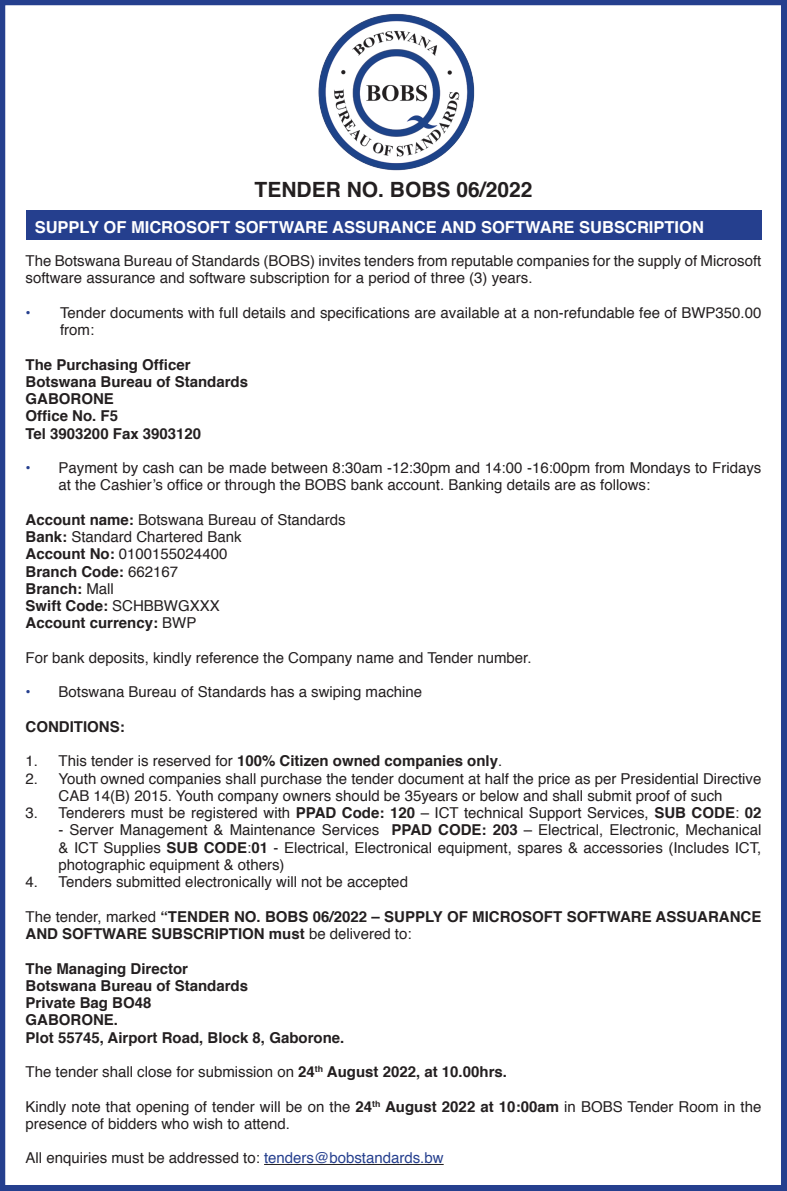
<style>
.page{position:relative;width:787px;height:1191px;background:#fff}
.page>*{position:absolute;margin:0;border:0;box-sizing:border-box;transform-origin:0 0}
.t1{font:700 21px "Helvetica";color:#231f20}
.t2{font:700 16.5px "Helvetica";color:#fff}
.Heading_1{font:15px/17.2px "Helvetica";color:#231f20}
.Heading_2{font:700 15px/17.2px "Helvetica";color:#231f20}
.Heading_1-2{font:700 15px "Helvetica";color:#231f20}
.Heading_5{font:700 15px "Helvetica";color:#231f20}
.s1{font-weight:700;color:#253f8e}
.s2{font-weight:700}
.s3{font-weight:400}
.s4{color:#253f8e}
</style>
<div class="page">
<img style="left:318px;top:13px;width:157px;height:158px">
<div style="left:26px;top:210px;width:735px;height:30px;background:#253f8e"></div>
<hr style="left:264px;top:1164px;width:179px;height:1px;background:#231f20">
<div style="left:0;top:0;width:787px;height:1191px;border:6px solid #253f8e"></div>
<p class="t1" style="left:254px;top:172px;width:279px">TENDER NO. BOBS 06/2022</p>
<p class="t2" style="left:35px;top:213px;width:670px">SUPPLY OF MICROSOFT SOFTWARE ASSURANCE AND SOFTWARE SUBSCRIPTION</p>
<p class="Heading_1" style="left:26px;top:252px;width:737px">The Botswana Bureau of Standards (BOBS) invites tenders from reputable companies for the supply of Microsoft software assurance and software subscription for a period of three (3) years.</p>
<p class="Heading_1" style="left:60px;top:304px;width:703px;text-indent:-34px"><span class="s1">•</span> Tender documents with full details and specifications are available at a non-refundable fee of BWP350.00 from:</p>
<p class="Heading_2" style="left:26px;top:356px;width:167px">The Purchasing Officer</p>
<p class="Heading_2" style="left:26px;top:373px;width:224px">Botswana Bureau of Standards</p>
<p class="Heading_5" style="left:26px;top:387px;width:90px">GABORONE</p>
<p class="Heading_2" style="left:26px;top:407px;width:94px">Office No. F5</p>
<p class="Heading_1-2" style="left:26px;top:421px;width:177px">Tel 3903200 Fax 3903120</p>
<p class="Heading_1" style="left:59px;top:459px;width:704px;text-indent:-33px"><span class="s1">•</span> Payment by cash can be made between 8:30am -12:30pm and 14:00 -16:00pm from Mondays to Fridays at the Cashier’s office or through the BOBS bank account. Banking details are as follows:</p>
<p class="Heading_1" style="left:26px;top:511px;width:322px"><span class="s2">Account name:</span> Botswana Bureau of Standards</p>
<p class="Heading_1" style="left:26px;top:528px;width:217px"><span class="s2">Bank:</span> Standard Chartered Bank</p>
<p class="Heading_1" style="left:26px;top:546px;width:203px"><span class="s2">Account No:</span> 0100155024400</p>
<p class="Heading_2" style="left:26px;top:563px;width:154px">Branch Code: <span class="s3">662167</span></p>
<p class="Heading_2" style="left:26px;top:580px;width:90px">Branch: <span class="s3">Mall</span></p>
<p class="Heading_2" style="left:26px;top:597px;width:196px">Swift Code: <span class="s3">SCHBBWGXXX</span></p>
<p class="Heading_2" style="left:26px;top:614px;width:172px">Account currency: <span class="s3">BWP</span></p>
<p class="Heading_1" style="left:26px;top:649px;width:507px">For bank deposits, kindly reference the Company name and Tender number.</p>
<p class="Heading_1" style="left:26px;top:684px;width:398px"><span class="s1">•</span> Botswana Bureau of Standards has a swiping machine</p>
<p class="Heading_2" style="left:26px;top:718px;width:101px">CONDITIONS:</p>
<p class="Heading_2" style="left:26px;top:752px;width:478px"><span class="s3">1. This tender is reserved for</span> 100% Citizen owned companies only<span class="s3">.</span></p>
<p class="Heading_1" style="left:26px;top:770px;width:737px;text-align:center">2. Youth owned companies shall purchase the tender document at half the price as per Presidential Directive<br>CAB 14(B) 2015. Youth company owners should be 35years or below and shall submit proof of such</p>
<p class="Heading_1" style="left:26px;top:804px;width:737px">3. Tenderers must be registered with <span class="s2">PPAD Code: 120</span> – ICT technical Support Services, <span class="s2">SUB CODE</span>: <span class="s2">02</span></p>
<p class="Heading_1" style="left:59px;top:822px;width:704px;text-align:justify">- Server Management &amp; Maintenance Services <span class="s2">PPAD CODE: 203</span> – Electrical, Electronic, Mechanical &amp; ICT Supplies <span class="s2">SUB CODE</span>:<span class="s2">01</span> - Electrical, Electronical equipment, spares &amp; accessories (Includes ICT, photographic equipment &amp; others)</p>
<p class="Heading_1" style="left:26px;top:873px;width:384px">4. Tenders submitted electronically will not be accepted</p>
<p class="Heading_2" style="left:26px;top:908px;width:737px"><span class="s3">The tender, marked</span> “TENDER NO. BOBS 06/2022 – SUPPLY OF MICROSOFT SOFTWARE ASSUARANCE<br>AND SOFTWARE SUBSCRIPTION must <span class="s3">be delivered to:</span></p>
<p class="Heading_2" style="left:26px;top:959px;width:164px">The Managing Director</p>
<p class="Heading_2" style="left:26px;top:977px;width:224px">Botswana Bureau of Standards</p>
<p class="Heading_2" style="left:26px;top:994px;width:127px">Private Bag BO48</p>
<p class="Heading_2" style="left:26px;top:1011px;width:94px">GABORONE.</p>
<p class="Heading_2" style="left:26px;top:1028px;width:320px">Plot 55745, Airport Road, Block 8, Gaborone.</p>
<p class="Heading_1" style="left:26px;top:1063px;width:483px">The tender shall close for submission on <span class="s2">24</span><sup>th</sup> <span class="s2">August 2022, at 10.00hrs.</span></p>
<p class="Heading_1" style="left:26px;top:1098px;width:737px">Kindly note that opening of tender will be on the <span class="s2">24</span><sup>th</sup> <span class="s2">August 2022 at 10:00am</span> in BOBS Tender Room in the presence of bidders who wish to attend.</p>
<p class="Heading_1" style="left:26px;top:1149px;width:419px">All enquiries must be addressed to: <span class="s4">tenders@bobstandards.bw</span></p>
</div>
